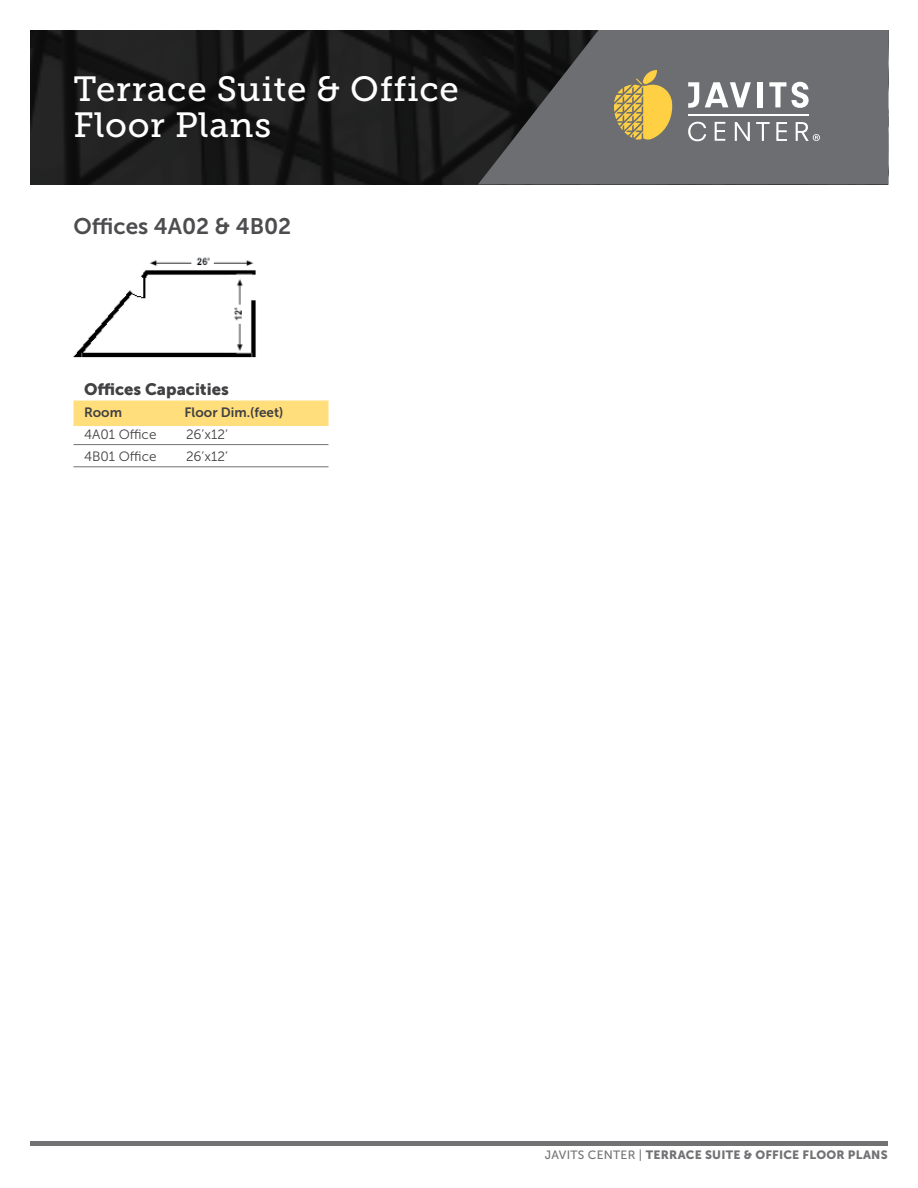
<style>
.page{position:relative;width:918px;height:1188px;background:#fff}
.page>*{position:absolute;margin:0;border:0;box-sizing:border-box;transform-origin:0 0}
.t1{font:34.95px/36px "Museo Slab 500";letter-spacing:.02em;color:#fff}
.t2{font:22.5px "Museo Sans 700";color:#4d4d4f}
.t3{font:16.5px "Museo Sans 900";color:#414042}
.t4{font:13.5px "Museo Sans 300";color:#414042}
.t5{font:13.5px "Museo Sans 700";color:#414042}
.t6{font:12px "Museo Sans 900";letter-spacing:.02em;color:#727174}
.s1{font-family:"Museo Sans 500"}
</style>
<div class="page">
<div style="left:30px;top:1141px;width:858px;height:5px;background:#727174"></div>
<svg style="left:30px;top:30px;width:448px;height:154px;background:#1b1b1b"></svg>
<svg style="left:478px;top:30px;width:410px;height:154px;background:#5e5e61"></svg>
<svg style="left:688px;top:82px;width:11px;height:26px"></svg>
<svg style="left:705px;top:82px;width:46px;height:25px"></svg>
<div style="left:757px;top:82px;width:5px;height:25px;background:#fff"></div>
<svg style="left:769px;top:82px;width:40px;height:26px"></svg>
<svg style="left:688px;top:122px;width:18px;height:19px"></svg>
<svg style="left:715px;top:122px;width:10px;height:19px"></svg>
<svg style="left:735px;top:122px;width:15px;height:19px"></svg>
<svg style="left:756px;top:122px;width:14px;height:19px"></svg>
<svg style="left:776px;top:122px;width:11px;height:19px"></svg>
<hr style="left:688px;top:114px;width:120px;height:2px;background:#fff">
<svg style="left:796px;top:122px;width:24px;height:19px"></svg>
<svg style="left:614px;top:70px;width:58px;height:70px;background:#baa258"></svg>
<img style="left:73px;top:257px;width:204px;height:144px">
<div style="left:74px;top:401px;width:254px;height:25px;background:#ffde7b"></div>
<hr style="left:74px;top:444px;width:254px;height:1px;background:#727174">
<hr style="left:74px;top:467px;width:254px;height:1px;background:#727174">
<h1 class="t1" style="left:74px;top:71px;width:387px">Terrace Suite &amp; Office<br>Floor Plans</h1>
<h2 class="t2" style="left:74px;top:214px;width:219px">Offices 4A02 &amp; 4B02</h2>
<h3 class="t3" style="left:84px;top:380px;width:146px">Offices Capacities</h3>
<p class="t5" style="left:84px;top:405px;width:40px">Room</p>
<p class="t5" style="left:184px;top:405px;width:100px">Floor Dim.(feet)</p>
<p class="t4" style="left:84px;top:427px;width:74px">4A01 Office</p>
<p class="t4" style="left:186px;top:427px;width:43px">26’x12’</p>
<p class="t4" style="left:84px;top:449px;width:74px">4B01 Office</p>
<p class="t4" style="left:186px;top:449px;width:43px">26’x12’</p>
<p class="t6" style="left:545px;top:1148px;width:344px"><span class="s1">JAVITS CENTER |</span> TERRACE SUITE &amp; OFFICE FLOOR PLANS</p>
</div>
